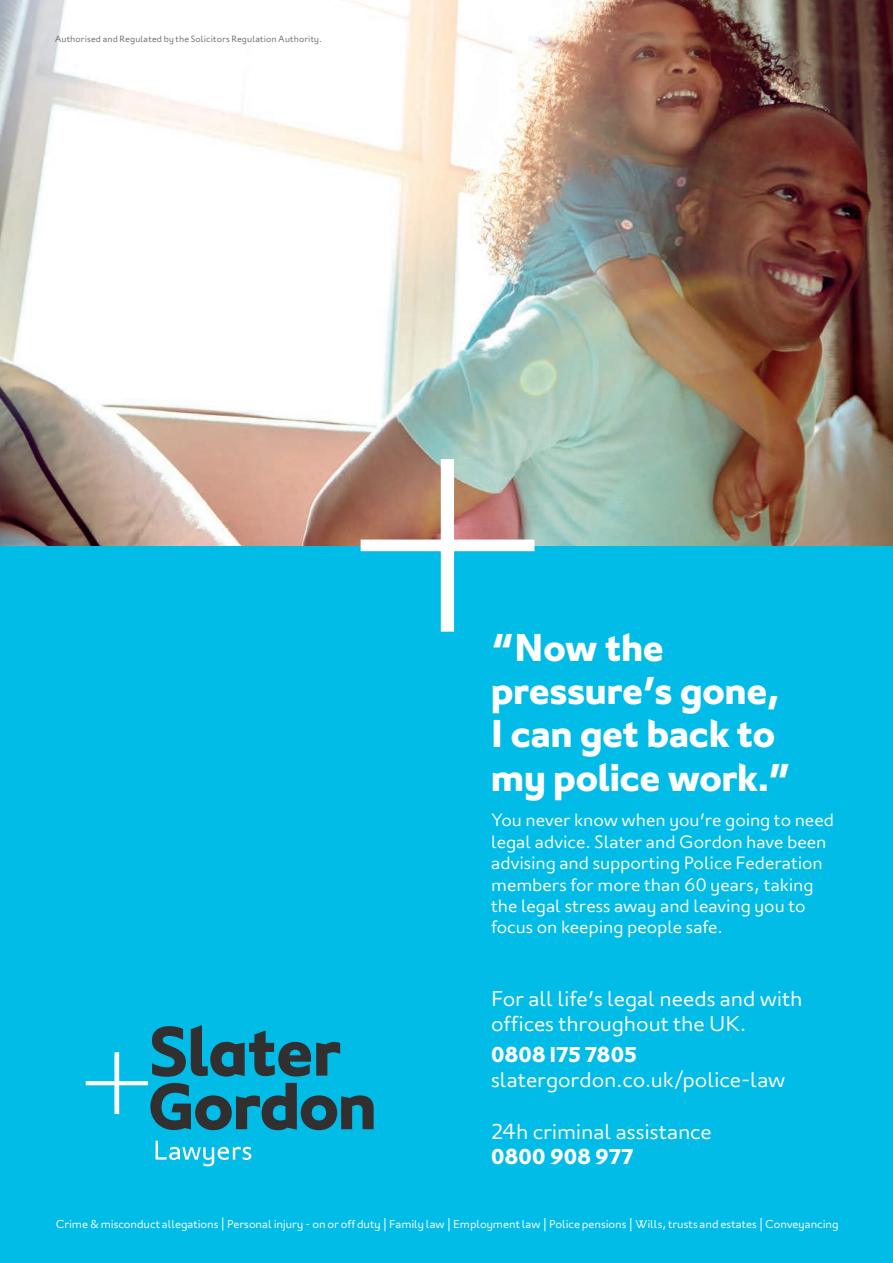
<style>
.page{position:relative;width:893px;height:1263px;background:#02bce8}
.page>*{position:absolute;margin:0;border:0;box-sizing:border-box;transform-origin:0 0}
.t1{font:700 38.7px/43.3px "London";color:#fff}
.t2{font:300 21.45px/25.7px "London";letter-spacing:-.005em;color:#fff}
.t3{font:300 17.85px/21.5px "London";letter-spacing:-.005em;color:#fff}
.t4{font:300 11.4px "London";letter-spacing:-.005em;color:#fff}
.t5{font:300 9px "London";letter-spacing:.01em;color:#6a6b6e}
.s1{font-weight:700}
</style>
<div class="page">
<img style="left:0;top:0;width:893px;height:545px">
<svg style="left:361px;top:459px;width:173px;height:173px"></svg>
<svg style="left:156px;top:1140px;width:95px;height:26px"></svg>
<svg style="left:86px;top:1025px;width:288px;height:105px"></svg>
<svg style="left:222px;top:1217px;width:1px;height:14px"></svg>
<svg style="left:385px;top:1218px;width:1px;height:13px"></svg>
<svg style="left:449px;top:1218px;width:1px;height:13px"></svg>
<svg style="left:544px;top:1218px;width:1px;height:13px"></svg>
<svg style="left:630px;top:1218px;width:1px;height:13px"></svg>
<svg style="left:761px;top:1218px;width:1px;height:13px"></svg>
<p class="t5" style="left:55px;top:33px;width:269px">Authorised and Regulated by the Solicitors Regulation Authority.</p>
<p class="t1" style="left:491px;top:626px;width:301px">“Now the pressure’s gone,<br>I can get back to my police work.”</p>
<p class="t3" style="left:491px;top:809px;width:344px">You never know when you’re going to need legal advice. Slater and Gordon have been advising and supporting Police Federation members for more than 60 years, taking the legal stress away and leaving you to focus on keeping people safe.</p>
<p class="t2" style="left:491px;top:985px;width:313px">For all life’s legal needs and with offices throughout the UK.</p>
<p class="t2" style="left:491px;top:1041px;width:296px"><span class="s1">0808 175 7805 </span>slatergordon.co.uk/police-law</p>
<p class="t2" style="left:491px;top:1118px;width:222px">24h criminal assistance<br><span class="s1">0800 908 977</span></p>
<p class="t4" style="left:56px;top:1216px;width:784px">Crime &amp; misconduct allegations Personal injury - on or off duty Family law Employment law Police pensions Wills, trusts and estates Conveyancing</p>
</div>
